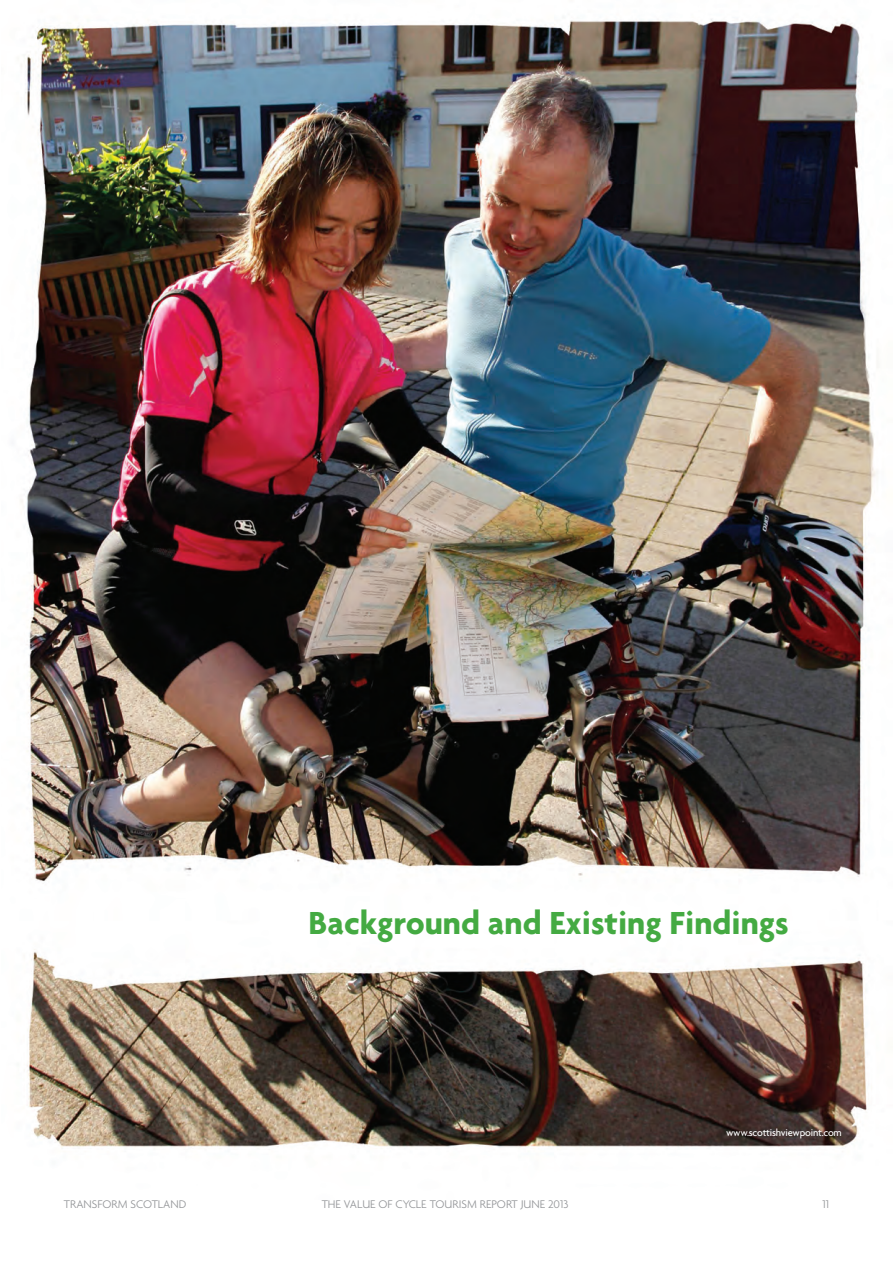
<style>
.page{position:relative;width:893px;height:1263px;background:#fff}
.page>*{position:absolute;margin:0;border:0;box-sizing:border-box;transform-origin:0 0}
.t1{font:700 34.5px "Agenda";color:#44aa42}
.t2{font:300 12px "Agenda";color:#939598}
.t3{font:500 10.5px "Agenda";letter-spacing:-.02em;color:#fff}
</style>
<div class="page">
<img style="left:20px;top:19px;width:857px;height:1130px">
<h1 class="t1" style="left:309px;top:902px;width:482px">Background and Existing Findings</h1>
<p class="t3" style="left:726px;top:1126px;width:117px">www.scottishviewpoint.com</p>
<p class="t2" style="left:64px;top:1197px;width:124px">TRANSFORM SCOTLAND</p>
<p class="t2" style="left:322px;top:1197px;width:248px">THE VALUE OF CYCLE TOURISM REPORT JUNE 2013</p>
<p class="t2" style="left:822px;top:1197px;width:8px">11</p>
</div>
